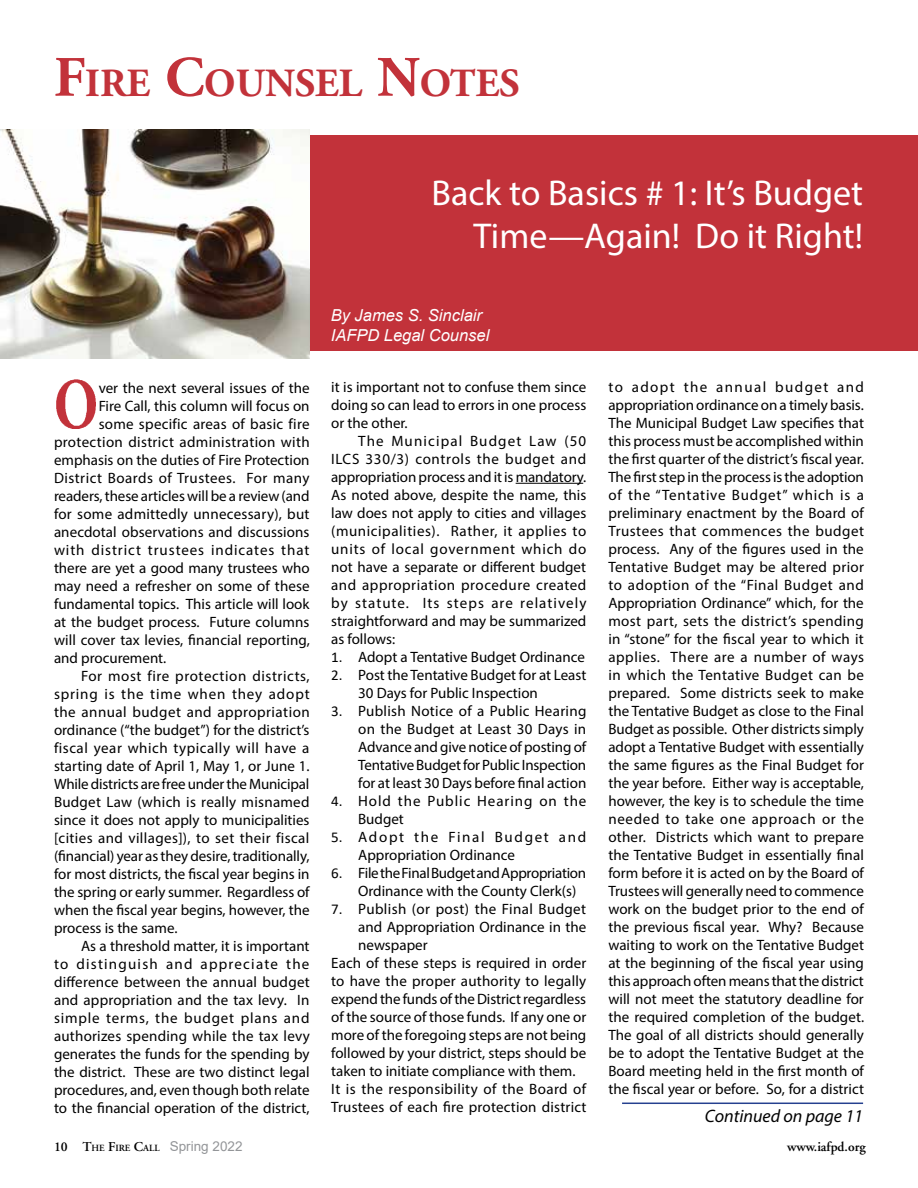
<style>
.page{position:relative;width:918px;height:1188px;background:#fff}
.page>*{position:absolute;margin:0;border:0;box-sizing:border-box;transform-origin:0 0}
.t1{font:700 39.9px "Adobe Garamond";color:#c2323a}
.t2{font:36px/43.2px "Myriad Pro";color:#fff;text-align:right}
.t3{font:italic 18px "Myriad Pro";color:#000}
.t4{font:italic 16.5px/19.8px "Arial";color:#fff}
.t5{font:15px/18px "Myriad Pro";color:#000;text-align:justify}
.t6{font:15px "Myriad Pro";letter-spacing:.025em;color:#000}
.t7{font:15px "Myriad Pro";letter-spacing:.02em;color:#000}
.t8{font:15px/18px "Myriad Pro";letter-spacing:.06em;color:#000}
.t9{font:15px/18px "Myriad Pro";letter-spacing:-.02em;color:#000}
.t10{font:15px "Myriad Pro";letter-spacing:.03em;color:#000}
.t11{font:15px "Myriad Pro";letter-spacing:.055em;color:#000}
.t12{font:15px "Myriad Pro";letter-spacing:.035em;color:#000}
.t13{font:15px "Myriad Pro";letter-spacing:.04em;color:#000}
.t14{font:15px "Myriad Pro";letter-spacing:.08em;color:#000}
.t15{font:13.5px "Arial";color:#939598}
.t16{font:600 13.5px "Adobe Garamond";color:#000}
.s1{font-size:57px}
.s2{font-family:"Calibri"}
.s3{font-family:"Adobe Garamond";font-weight:600;color:#000}
.s4{font-family:"Adobe Garamond";font-weight:600;font-size:9.45px;color:#000}
</style>
<div class="page">
<hr style="left:622px;top:1103px;width:241px;height:1px;background:#25408f">
<div style="left:0;top:135px;width:918px;height:215px;background:#c2323a"></div>
<img style="left:0;top:130px;width:310px;height:228px">
<img style="left:56px;top:379px;width:40px;height:50px">
<hr style="left:516px;top:483px;width:67px;height:1px;background:#000">
<h1 class="t1" style="left:54px;top:61px;width:467px"><span class="s1">F</span>IRE <span class="s1">C</span>OUNSEL <span class="s1">N</span>OTES</h1>
<h2 class="t2" style="left:432px;top:170px;width:433px">Back to Basics # 1: It’s Budget<br>Time—Again! Do it Right!</h2>
<p class="t5" style="left:99px;top:379px;width:212px">ver the next several issues of the</p>
<p class="t5" style="left:99px;top:397px;width:212px">Fire Call, this column will focus on</p>
<p class="t7" style="left:99px;top:415px;width:212px">some specific areas of basic fire</p>
<p class="t6" style="left:54px;top:433px;width:257px">protection district administration with</p>
<p class="t5" style="left:54px;top:451px;width:257px">emphasis on the duties of Fire Protection</p>
<p class="t10" style="left:54px;top:469px;width:257px">District Boards of Trustees. For many</p>
<p class="t5" style="left:54px;top:487px;width:257px">readers, these articles will be a review (and</p>
<p class="t7" style="left:54px;top:505px;width:257px">for some admittedly unnecessary), but</p>
<p class="t5" style="left:54px;top:523px;width:257px">anecdotal observations and discussions</p>
<p class="t8" style="left:54px;top:541px;width:257px">with district trustees indicates that</p>
<p class="t5" style="left:54px;top:559px;width:257px">there are yet a good many trustees who</p>
<p class="t5" style="left:54px;top:577px;width:257px">may need a refresher on some of these</p>
<p class="t5" style="left:54px;top:595px;width:257px">fundamental topics. This article will look</p>
<p class="t5" style="left:54px;top:613px;width:257px">at the budget process. Future columns</p>
<p class="t5" style="left:54px;top:631px;width:257px">will cover tax levies, financial reporting,</p>
<p class="t5" style="left:54px;top:649px;width:114px">and procurement.</p>
<p class="t13" style="left:81px;top:667px;width:230px">For most fire protection districts,</p>
<p class="t11" style="left:54px;top:685px;width:257px">spring is the time when they adopt</p>
<p class="t10" style="left:54px;top:703px;width:257px">the annual budget and appropriation</p>
<p class="t5" style="left:54px;top:721px;width:257px">ordinance (“the budget”) for the district’s</p>
<p class="t12" style="left:54px;top:739px;width:257px">fiscal year which typically will have a</p>
<p class="t5" style="left:54px;top:757px;width:257px">starting date of April 1, May 1, or June 1.</p>
<p class="t5" style="left:54px;top:775px;width:257px">While districts are free under the Municipal</p>
<p class="t7" style="left:54px;top:793px;width:257px">Budget Law (which is really misnamed</p>
<p class="t5" style="left:54px;top:811px;width:257px">since it does not apply to municipalities</p>
<p class="t6" style="left:54px;top:829px;width:257px">[cities and villages]), to set their fiscal</p>
<p class="t5" style="left:54px;top:847px;width:257px">(financial) year as they desire, traditionally,</p>
<p class="t5" style="left:54px;top:865px;width:257px">for most districts, the fiscal year begins in</p>
<p class="t5" style="left:54px;top:883px;width:257px">the spring or early summer. Regardless of</p>
<p class="t5" style="left:54px;top:901px;width:257px">when the fiscal year begins, however, the</p>
<p class="t5" style="left:54px;top:919px;width:125px">process is the same.</p>
<p class="t5" style="left:81px;top:937px;width:230px">As a threshold matter, it is important</p>
<p class="t14" style="left:54px;top:955px;width:257px">to distinguish and appreciate the</p>
<p class="t5" style="left:54px;top:973px;width:257px">difference between the annual budget</p>
<p class="t5" style="left:54px;top:991px;width:257px">and appropriation and the tax levy. In</p>
<p class="t11" style="left:54px;top:1009px;width:257px">simple terms, the budget plans and</p>
<p class="t5" style="left:54px;top:1027px;width:257px">authorizes spending while the tax levy</p>
<p class="t5" style="left:54px;top:1045px;width:257px">generates the funds for the spending by</p>
<p class="t5" style="left:54px;top:1063px;width:257px">the district. These are two distinct legal</p>
<p class="t5" style="left:54px;top:1081px;width:257px">procedures, and, even though both relate</p>
<p class="t5" style="left:54px;top:1099px;width:257px">to the financial operation of the district,</p>
<p class="t4" style="left:331px;top:306px;width:160px">By James S. Sinclair<br>IAFPD Legal Counsel</p>
<p class="t5" style="left:331px;top:378px;width:257px">it is important not to confuse them since doing so can lead to errors in one process or the other.</p>
<p class="t5" style="left:331px;top:432px;width:257px;text-indent:27px">The Municipal Budget Law (50<br>ILCS 330/3) controls the budget and appropriation process and it is mandatory.<br>As noted above, despite the name, this law does not apply to cities and villages (municipalities). Rather, it applies to units of local government which do not have a separate or different budget and appropriation procedure created by statute. Its steps are relatively straightforward and may be summarized as follows:</p>
<p class="t5" style="left:331px;top:648px;width:255px"><span class="s2">1.</span> Adopt a Tentative Budget Ordinance</p>
<p class="t5" style="left:358px;top:666px;width:230px;text-indent:-27px"><span class="s2">2.</span> Post the Tentative Budget for at Least<br>30 Days for Public Inspection</p>
<p class="t5" style="left:358px;top:702px;width:230px;text-indent:-27px"><span class="s2">3.</span> Publish Notice of a Public Hearing on the Budget at Least 30 Days in Advance and give notice of posting of Tentative Budget for Public Inspection for at least 30 Days before final action</p>
<p class="t8" style="left:358px;top:792px;width:230px;text-indent:-27px"><span class="s2">4.</span> Hold the Public Hearing on the<br>Budget</p>
<p class="t5" style="left:358px;top:828px;width:230px;text-indent:-27px"><span class="s2">5.</span> Adopt the Final Budget and<br>Appropriation Ordinance</p>
<p class="t9" style="left:358px;top:864px;width:230px;text-indent:-27px"><span class="s2">6.</span> File the Final Budget and Appropriation<br>Ordinance with the County Clerk(s)</p>
<p class="t6" style="left:331px;top:899px;width:256px"><span class="s2">7.</span> Publish (or post) the Final Budget</p>
<p class="t5" style="left:358px;top:918px;width:230px">and Appropriation Ordinance in the</p>
<p class="t5" style="left:358px;top:936px;width:71px">newspaper</p>
<p class="t5" style="left:331px;top:954px;width:257px">Each of these steps is required in order</p>
<p class="t5" style="left:331px;top:972px;width:257px">to have the proper authority to legally</p>
<p class="t5" style="left:331px;top:990px;width:256px">expend the funds of the District regardless</p>
<p class="t5" style="left:331px;top:1008px;width:257px">of the source of those funds. If any one or</p>
<p class="t5" style="left:331px;top:1026px;width:257px">more of the foregoing steps are not being</p>
<p class="t5" style="left:331px;top:1044px;width:257px">followed by your district, steps should be</p>
<p class="t5" style="left:331px;top:1062px;width:246px">taken to initiate compliance with them.</p>
<p class="t6" style="left:331px;top:1079px;width:257px">It is the responsibility of the Board of</p>
<p class="t5" style="left:331px;top:1098px;width:257px">Trustees of each fire protection district</p>
<p class="t5" style="left:608px;top:378px;width:257px">to adopt the annual budget and appropriation ordinance on a timely basis.<br>The Municipal Budget Law specifies that this process must be accomplished within the first quarter of the district’s fiscal year.<br>The first step in the process is the adoption of the “Tentative Budget” which is a preliminary enactment by the Board of Trustees that commences the budget process. Any of the figures used in the Tentative Budget may be altered prior to adoption of the “Final Budget and Appropriation Ordinance” which, for the most part, sets the district’s spending in “stone” for the fiscal year to which it applies. There are a number of ways in which the Tentative Budget can be prepared. Some districts seek to make the Tentative Budget as close to the Final Budget as possible. Other districts simply adopt a Tentative Budget with essentially the same figures as the Final Budget for the year before. Either way is acceptable, however, the key is to schedule the time needed to take one approach or the other. Districts which want to prepare the Tentative Budget in essentially final form before it is acted on by the Board of Trustees will generally need to commence work on the budget prior to the end of the previous fiscal year. Why? Because waiting to work on the Tentative Budget at the beginning of the fiscal year using this approach often means that the district will not meet the statutory deadline for the required completion of the budget.<br>The goal of all districts should generally be to adopt the Tentative Budget at the Board meeting held in the first month of the fiscal year or before. So, for a district</p>
<p class="t3" style="left:705px;top:1105px;width:160px">Continued on page 11</p>
<p class="t15" style="left:54px;top:1137px;width:190px"><span class="s3">10</span> <span class="s3">T</span><span class="s4">HE</span> <span class="s3">F</span><span class="s4">IRE</span> <span class="s3">C</span><span class="s4">ALL</span> Spring 2022</p>
<p class="t16" style="left:787px;top:1140px;width:80px">www.iafpd.org</p>
</div>
